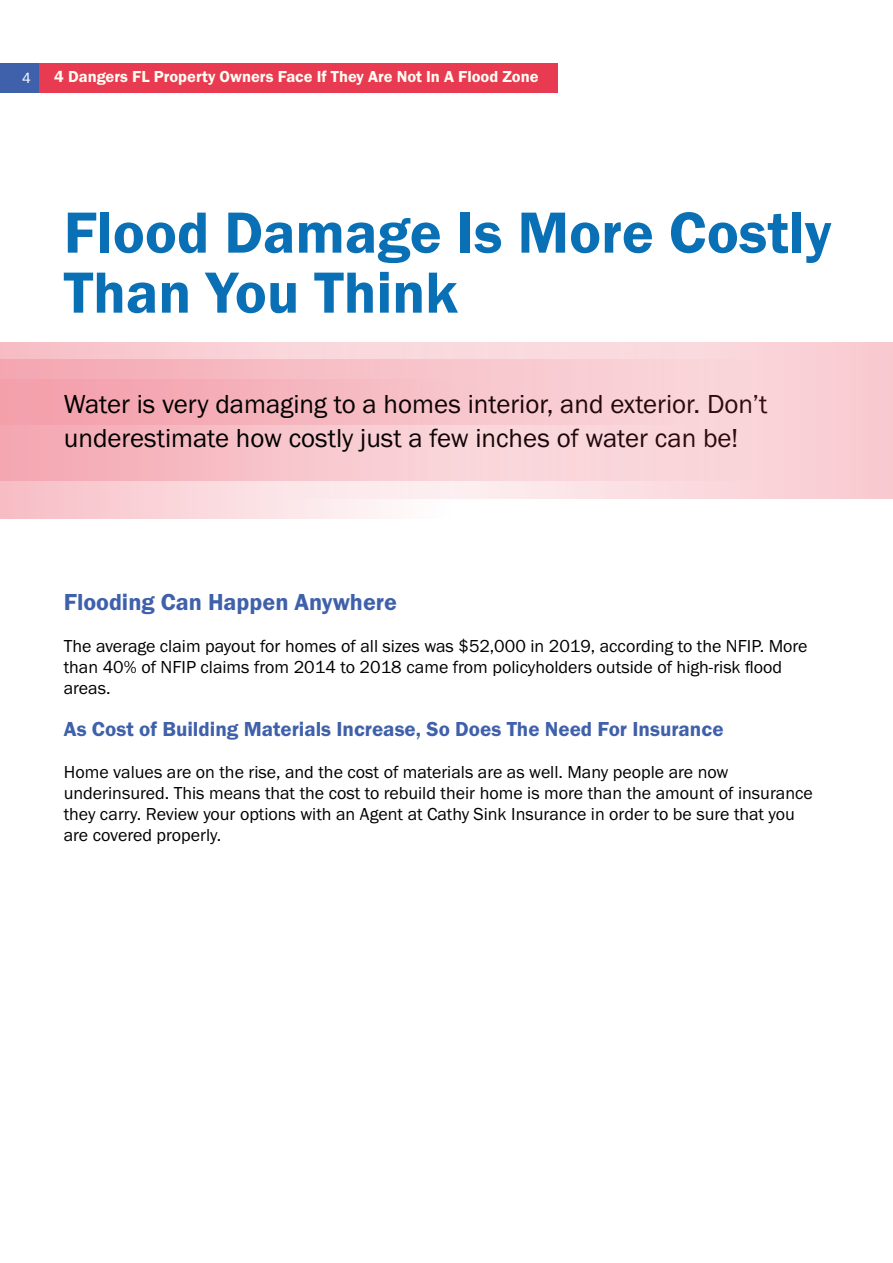
<style>
.page{position:relative;width:893px;height:1263px;background:#fff}
.page>*{position:absolute;margin:0;border:0;box-sizing:border-box;transform-origin:0 0}
.t1{font:60px/60px "Franklin Gothic URW Dem";color:#0a70b5}
.t2{font:27px/34.5px "Franklin Gothic URW Boo";color:#000}
.t3{font:24px "Franklin Gothic URW Dem";color:#3f60aa}
.t4{font:21px "Franklin Gothic URW Dem";color:#3f60aa}
.t5{font:18px/21px "Franklin Gothic URW Boo";color:#000}
.t6{font:16.5px "Franklin Gothic URW Dem";color:#fffef3}
.t7{font:15px "Franklin Gothic URW Boo";color:#fff}
</style>
<div class="page">
<div style="left:0;top:64px;width:39px;height:29px;background:#3f60aa"></div>
<div style="left:39px;top:64px;width:519px;height:29px;background:#e83b52"></div>
<div style="left:0;top:380px;width:454px;height:139px;background:linear-gradient(to right,#f7bcc4,#fffefe)"></div>
<svg style="left:0;top:342px;width:283px;height:17px;background:#f8c9cf"></svg>
<svg style="left:0;top:359px;width:283px;height:122px;background:#f5afb8"></svg>
<svg style="left:283px;top:342px;width:610px;height:157px;background:#f8d0d6"></svg>
<p class="t7" style="left:22px;top:69px;width:10px">4</p>
<p class="t6" style="left:54px;top:67px;width:486px">4 Dangers FL Property Owners Face If They Are Not In A Flood Zone</p>
<h1 class="t1" style="left:64px;top:202px;width:769px">Flood Damage Is More Costly<br>Than You Think</h1>
<h2 class="t2" style="left:64px;top:386px;width:705px">Water is very damaging to a homes interior, and exterior. Don’t underestimate how costly just a few inches of water can be!</h2>
<h3 class="t3" style="left:64px;top:587px;width:335px">Flooding Can Happen Anywhere</h3>
<p class="t5" style="left:64px;top:635px;width:745px">The average claim payout for homes of all sizes was $52,000 in 2019, according to the NFIP. More than 40% of NFIP claims from 2014 to 2018 came from policyholders outside of high-risk flood areas.</p>
<p class="t4" style="left:64px;top:716px;width:661px">As Cost of Building Materials Increase, So Does The Need For Insurance</p>
<p class="t5" style="left:64px;top:761px;width:751px">Home values are on the rise, and the cost of materials are as well. Many people are now underinsured. This means that the cost to rebuild their home is more than the amount of insurance they carry. Review your options with an Agent at Cathy Sink Insurance in order to be sure that you are covered properly.</p>
</div>
